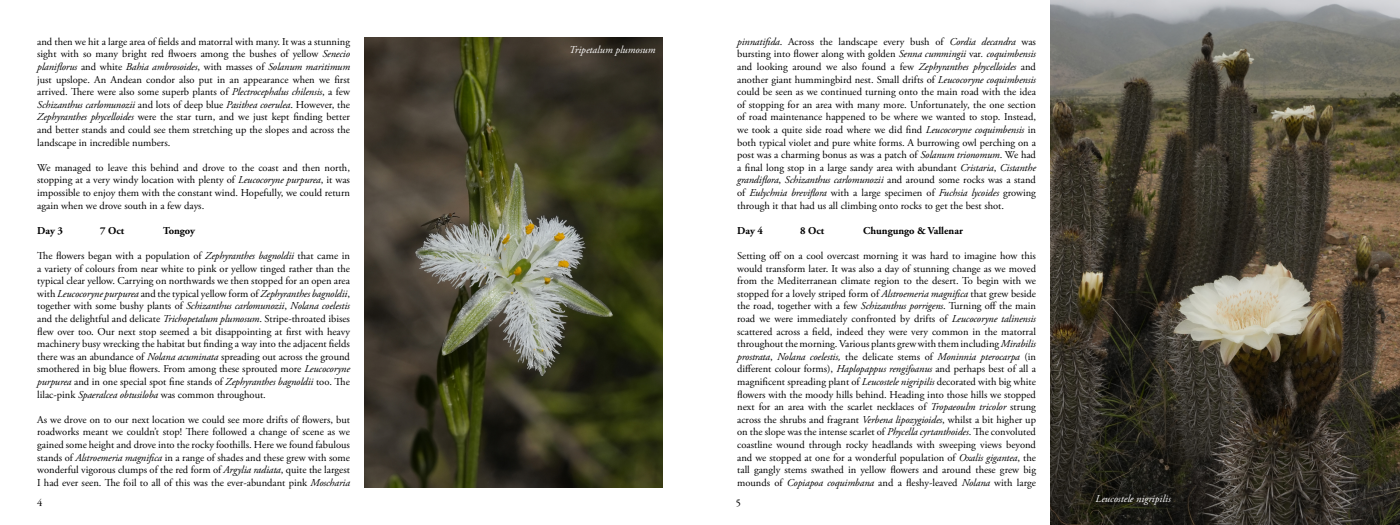
<style>
.page{position:relative;width:1400px;height:525px;background:#fff}
.page>*{position:absolute;margin:0;border:0;box-sizing:border-box;transform-origin:0 0}
.t1{font:10.5px/12.6px "Adobe Garamond Pro";color:#000;text-align:justify}
.t2{font:700 10.5px "Adobe Garamond Pro";color:#000}
.t3{font:italic 10.5px "Adobe Garamond Pro";color:#fff}
.t4{font:10.5px "Garamond Premr Pro";color:#000}
.s1{font-style:italic}
</style>
<div class="page">
<img style="left:364px;top:37px;width:299px;height:451px">
<img style="left:1050px;top:0;width:350px;height:525px">
<p class="t1" style="left:37px;top:36px;width:314px">and then we hit a large area of fields and matorral with many. It was a stunning sight with so many bright red flwoers among the bushes of yellow <span class="s1">Senecio planiflorus</span> and white <span class="s1">Bahia ambrosoides</span>, with masses of <span class="s1">Solanum maritimum </span>just upslope. An Andean condor also put in an appearance when we first arrived. There were also some superb plants of <span class="s1">Plectrocephalus chilensis</span>, a few <span class="s1">Schizanthus carlomunozii</span> and lots of deep blue <span class="s1">Pasithea coerulea</span>. However, the <span class="s1">Zephyranthes phycelloides</span> were the star turn, and we just kept finding better and better stands and could see them stretching up the slopes and across the landscape in incredible numbers.</p>
<p class="t1" style="left:37px;top:162px;width:314px">We managed to leave this behind and drove to the coast and then north, stopping at a very windy location with plenty of <span class="s1">Leucocoryne purpurea</span>, it was impossible to enjoy them with the constant wind. Hopefully, we could return again when we drove south in a few days.</p>
<p class="t2" style="left:37px;top:224px;width:27px">Day 3</p>
<p class="t2" style="left:100px;top:224px;width:25px">7 Oct</p>
<p class="t2" style="left:163px;top:224px;width:33px">Tongoy</p>
<p class="t1" style="left:37px;top:250px;width:314px">The flowers began with a population of <span class="s1">Zephyranthes bagnoldii</span> that came in a variety of colours from near white to pink or yellow tinged rather than the typical clear yellow. Carrying on northwards we then stopped for an open area with <span class="s1">Leucocoryne purpurea</span> and the typical yellow form of <span class="s1">Zephyranthes bagnoldii</span>, together with some bushy plants of <span class="s1">Schizanthus carlomunozii</span>, <span class="s1">Nolana coelestis </span>and the delightful and delicate <span class="s1">Trichopetalum plumosum</span>. Stripe-throated ibises flew over too. Our next stop seemed a bit disappointing at first with heavy machinery busy wrecking the habitat but finding a way into the adjacent fields there was an abundance of <span class="s1">Nolana acuminata</span> spreading out across the ground smothered in big blue flowers. From among these sprouted more <span class="s1">Leucocoryne purpurea</span> and in one special spot fine stands of <span class="s1">Zephyranthes bagnoldii</span> too. The lilac-pink <span class="s1">Spaeralcea obtusiloba</span> was common throughout.</p>
<p class="t1" style="left:37px;top:414px;width:314px">As we drove on to our next location we could see more drifts of flowers, but roadworks meant we couldn’t stop! There followed a change of scene as we gained some height and drove into the rocky foothills. Here we found fabulous stands of <span class="s1">Alstroemeria magnifica</span> in a range of shades and these grew with some wonderful vigorous clumps of the red form of <span class="s1">Argylia radiata</span>, quite the largest I had ever seen. The foil to all of this was the ever-abundant pink <span class="s1">Moscharia</span></p>
<p class="t3" style="left:569px;top:44px;width:88px">Tripetalum plumosum</p>
<p class="t1" style="left:737px;top:36px;width:300px"><span class="s1">pinnatifida</span>. Across the landscape every bush of <span class="s1">Cordia decandra</span> was bursting into flower along with golden <span class="s1">Senna cummingii</span> var<span class="s1">. coquimbensis </span>and looking around we also found a few <span class="s1">Zephyranthes phycelloides</span> and another giant hummingbird nest. Small drifts of <span class="s1">Leucocoryne coquimbensis </span>could be seen as we continued turning onto the main road with the idea of stopping for an area with many more. Unfortunately, the one section of road maintenance happened to be where we wanted to stop. Instead, we took a quite side road where we did find <span class="s1">Leucocoryne coquimbensis</span> in both typical violet and pure white forms. A burrowing owl perching on a post was a charming bonus as was a patch of <span class="s1">Solanum trionomum</span>. We had a final long stop in a large sandy area with abundant <span class="s1">Cristaria</span>, <span class="s1">Cistanthe grandiflora</span>, <span class="s1">Schizanthus carlomunozii</span> and around some rocks was a stand of <span class="s1">Eulychnia breviflora</span> with a large specimen of <span class="s1">Fuchsia lycoides</span> growing through it that had us all climbing onto rocks to get the best shot.</p>
<p class="t2" style="left:737px;top:224px;width:27px">Day 4</p>
<p class="t2" style="left:800px;top:224px;width:25px">8 Oct</p>
<p class="t2" style="left:863px;top:224px;width:101px">Chungungo &amp; Vallenar</p>
<p class="t1" style="left:737px;top:250px;width:300px">Setting off on a cool overcast morning it was hard to imagine how this would transform later. It was also a day of stunning change as we moved from the Mediterranean climate region to the desert. To begin with we stopped for a lovely striped form of <span class="s1">Alstroemeria magnifica</span> that grew beside the road, together with a few <span class="s1">Schizanthus porrigens</span>. Turning off the main road we were immediately confronted by drifts of <span class="s1">Leucocoryne talinensis </span>scattered across a field, indeed they were very common in the matorral throughout the morning. Various plants grew with them including <span class="s1">Mirabilis prostrata</span>, <span class="s1">Nolana coelestis,</span> the delicate stems of <span class="s1">Moninnia pterocarpa</span> (in different colour forms), <span class="s1">Haplopappus rengifoanus</span> and perhaps best of all a magnificent spreading plant of <span class="s1">Leucostele nigripilis</span> decorated with big white flowers with the moody hills behind. Heading into those hills we stopped next for an area with the scarlet necklaces of <span class="s1">Tropaeoulm tricolor</span> strung across the shrubs and fragrant <span class="s1">Verbena lipozygioides</span>, whilst a bit higher up on the slope was the intense scarlet of <span class="s1">Phycella cyrtanthoides</span>. The convoluted coastline wound through rocky headlands with sweeping views beyond and we stopped at one for a wonderful population of <span class="s1">Oxalis gigantea</span>, the tall gangly stems swathed in yellow flowers and around these grew big mounds of <span class="s1">Copiapoa coquimbana</span> and a fleshy-leaved <span class="s1">Nolana</span> with large</p>
<p class="t4" style="left:37px;top:496px;width:7px">4</p>
<p class="t4" style="left:736px;top:496px;width:7px">5</p>
<p class="t3" style="left:1096px;top:493px;width:77px">Leucostele nigripilis</p>
</div>
